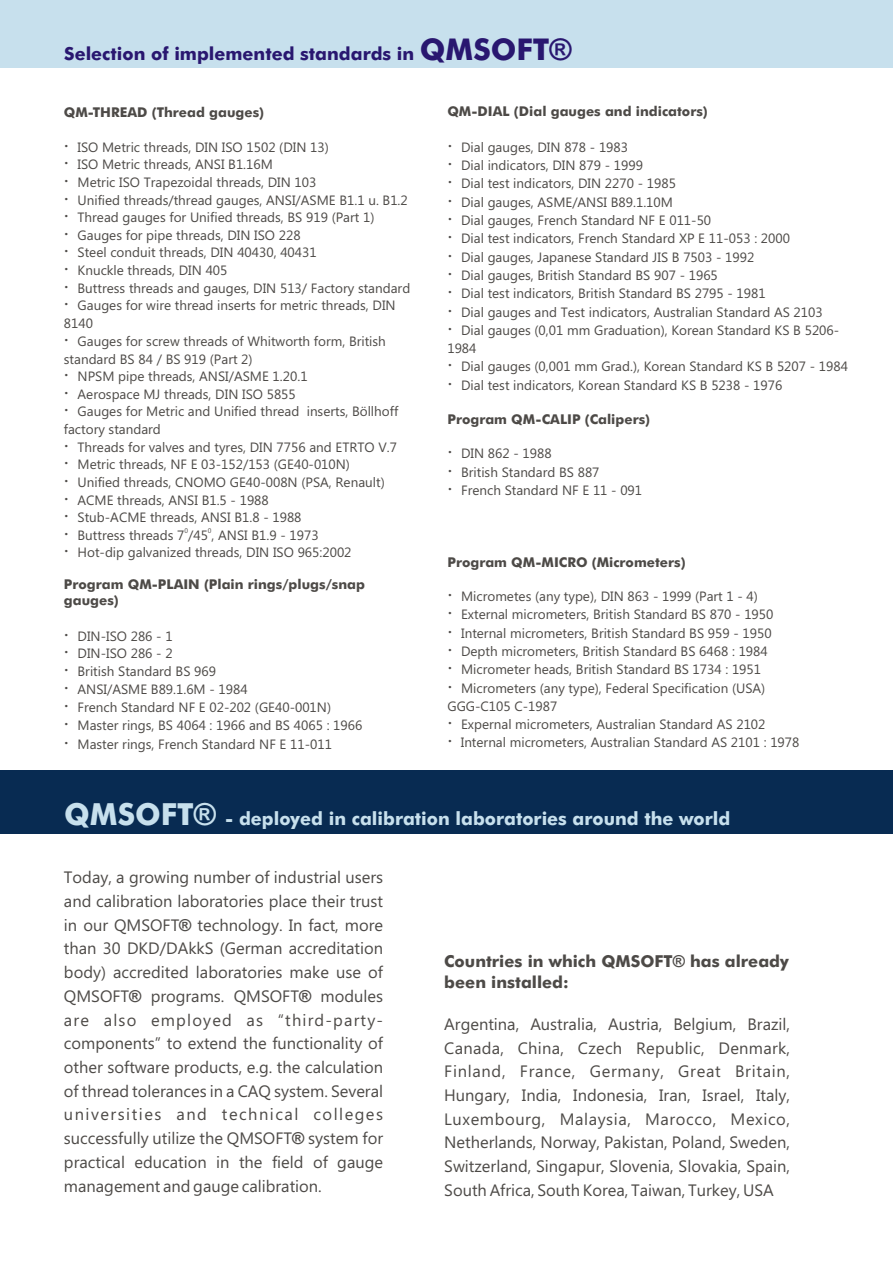
<style>
.page{position:relative;width:893px;height:1263px;background:#fff}
.page>*{position:absolute;margin:0;border:0;box-sizing:border-box;transform-origin:0 0}
.t1{font:500 18.3px "Futura BT";color:#c7e0ed}
.t2{font:500 18px "Futura BT";color:#291770}
.t3{font:16.5px/23.7px "Ebrima";color:#4d4a47;text-align:justify}
.t4{font:500 16.5px/21.5px "Futura BT";color:#4d4a47}
.t5{font:700 16.5px "Arial";color:#4d4a47}
.t6{font:13.5px/18px "Ebrima";color:#4d4a47}
.t7{font:500 13.5px/15.9px "Futura BT";color:#4d4a47}
.t8{font:6.75px "Ebrima";color:#4d4a47}
.s1{font-size:30px}
.s2{font-family:"Arial";font-weight:700;font-size:30px}
.s3{font-size:30.45px}
.s4{font-family:"Arial";font-weight:700;font-size:30.45px}
.s5{font-family:"Arial";font-weight:700}
</style>
<div class="page">
<div style="left:0;top:770px;width:893px;height:64px;background:#082b52"></div>
<div style="left:0;top:0;width:893px;height:68px;background:#c7e0ed"></div>
<h2 class="t2" style="left:64px;top:47px;width:509px">Selection of implemented standards in <span class="s1">QMSOFT</span><span class="s2">®</span></h2>
<p class="t7" style="left:64px;top:105px;width:202px">QM-THREAD (Thread gauges)</p>
<p class="t6" style="left:78px;top:139px;width:253px">ISO Metric threads, DIN ISO 1502 (DIN 13)</p>
<p class="t6" style="left:78px;top:157px;width:197px">ISO Metric threads, ANSI B1.16M</p>
<p class="t6" style="left:78px;top:174px;width:240px">Metric ISO Trapezoidal threads, DIN 103</p>
<p class="t6" style="left:78px;top:192px;width:332px">Unified threads/thread gauges, ANSI/ASME B1.1 u. B1.2</p>
<p class="t6" style="left:78px;top:210px;width:298px">Thread gauges for Unified threads, BS 919 (Part 1)</p>
<p class="t6" style="left:78px;top:227px;width:225px">Gauges for pipe threads, DIN ISO 228</p>
<p class="t6" style="left:78px;top:245px;width:241px">Steel conduit threads, DIN 40430, 40431</p>
<p class="t6" style="left:78px;top:262px;width:151px">Knuckle threads, DIN 405</p>
<p class="t6" style="left:78px;top:280px;width:334px">Buttress threads and gauges, DIN 513/ Factory standard</p>
<p class="t6" style="left:78px;top:298px;width:320px">Gauges for wire thread inserts for metric threads, DIN</p>
<p class="t6" style="left:64px;top:316px;width:31px">8140</p>
<p class="t6" style="left:78px;top:333px;width:310px">Gauges for screw threads of Whitworth form, British</p>
<p class="t6" style="left:64px;top:351px;width:190px">standard BS 84 / BS 919 (Part 2)</p>
<p class="t6" style="left:78px;top:369px;width:232px">NPSM pipe threads, ANSI/ASME 1.20.1</p>
<p class="t6" style="left:78px;top:386px;width:220px">Aerospace MJ threads, DIN ISO 5855</p>
<p class="t6" style="left:78px;top:404px;width:322px">Gauges for Metric and Unified thread inserts, Böllhoff</p>
<p class="t6" style="left:64px;top:422px;width:99px">factory standard</p>
<p class="t6" style="left:78px;top:439px;width:321px">Threads for valves and tyres, DIN 7756 and ETRTO V.7</p>
<p class="t6" style="left:78px;top:457px;width:274px">Metric threads, NF E 03-152/153 (GE40-010N)</p>
<p class="t6" style="left:78px;top:475px;width:309px">Unified threads, CNOMO GE40-008N (PSA, Renault)</p>
<p class="t6" style="left:78px;top:492px;width:193px">ACME threads, ANSI B1.5 - 1988</p>
<p class="t6" style="left:78px;top:510px;width:225px">Stub-ACME threads, ANSI B1.8 - 1988</p>
<p class="t8" style="left:184px;top:528px;width:5px">0</p>
<p class="t8" style="left:208px;top:528px;width:5px">0</p>
<p class="t6" style="left:78px;top:527px;width:275px;line-height:17.5px">Buttress threads 7 /45 , ANSI B1.9 - 1973<br>Hot-dip galvanized threads, DIN ISO 965:2002</p>
<p class="t7" style="left:64px;top:578px;width:303px">Program QM-PLAIN (Plain rings/plugs/snap gauges)</p>
<p class="t6" style="left:78px;top:628px;width:286px">DIN-ISO 286 - 1<br>DIN-ISO 286 - 2<br>British Standard BS 969<br>ANSI/ASME B89.1.6M - 1984<br>French Standard NF E 02-202 (GE40-001N)<br>Master rings, BS 4064 : 1966 and BS 4065 : 1966<br>Master rings, French Standard NF E 11-011</p>
<p class="t7" style="left:447px;top:104px;width:262px">QM-DIAL (Dial gauges and indicators)</p>
<p class="t6" style="left:461px;top:139px;width:168px">Dial gauges, DIN 878 - 1983</p>
<p class="t6" style="left:461px;top:158px;width:183px">Dial indicators, DIN 879 - 1999</p>
<p class="t6" style="left:461px;top:176px;width:216px">Dial test indicators, DIN 2270 - 1985</p>
<p class="t6" style="left:461px;top:194px;width:213px">Dial gauges, ASME/ANSI B89.1.10M</p>
<p class="t6" style="left:461px;top:213px;width:252px">Dial gauges, French Standard NF E 011-50</p>
<p class="t6" style="left:461px;top:231px;width:330px">Dial test indicators, French Standard XP E 11-053 : 2000</p>
<p class="t6" style="left:461px;top:249px;width:295px">Dial gauges, Japanese Standard JIS B 7503 - 1992</p>
<p class="t6" style="left:461px;top:267px;width:258px">Dial gauges, British Standard BS 907 - 1965</p>
<p class="t6" style="left:461px;top:286px;width:306px">Dial test indicators, British Standard BS 2795 - 1981</p>
<p class="t6" style="left:461px;top:304px;width:363px">Dial gauges and Test indicators, Australian Standard AS 2103</p>
<p class="t6" style="left:461px;top:322px;width:380px">Dial gauges (0,01 mm Graduation), Korean Standard KS B 5206-</p>
<p class="t6" style="left:447px;top:340px;width:31px">1984</p>
<p class="t6" style="left:461px;top:359px;width:388px">Dial gauges (0,001 mm Grad.), Korean Standard KS B 5207 - 1984</p>
<p class="t6" style="left:461px;top:377px;width:323px">Dial test indicators, Korean Standard KS B 5238 - 1976</p>
<p class="t7" style="left:447px;top:412px;width:204px">Program QM-CALIP (Calipers)</p>
<p class="t6" style="left:461px;top:446px;width:183px">DIN 862 - 1988<br>British Standard BS 887<br>French Standard NF E 11 - 091</p>
<p class="t7" style="left:447px;top:555px;width:240px">Program QM-MICRO (Micrometers)</p>
<p class="t6" style="left:461px;top:589px;width:298px">Micrometes (any type), DIN 863 - 1999 (Part 1 - 4)</p>
<p class="t6" style="left:461px;top:607px;width:314px">External micrometers, British Standard BS 870 - 1950</p>
<p class="t6" style="left:461px;top:625px;width:312px">Internal micrometers, British Standard BS 959 - 1950</p>
<p class="t6" style="left:461px;top:643px;width:308px">Depth micrometers, British Standard BS 6468 : 1984</p>
<p class="t6" style="left:461px;top:662px;width:302px">Micrometer heads, British Standard BS 1734 : 1951</p>
<p class="t6" style="left:461px;top:680px;width:306px">Micrometers (any type), Federal Specification (USA)</p>
<p class="t6" style="left:447px;top:698px;width:111px">GGG-C105 C-1987</p>
<p class="t6" style="left:461px;top:716px;width:306px">Expernal micrometers, Australian Standard AS 2102</p>
<p class="t6" style="left:461px;top:735px;width:340px">Internal micrometers, Australian Standard AS 2101 : 1978</p>
<h1 class="t1" style="left:64px;top:811px;width:668px"><span class="s3">QMSOFT</span><span class="s4">®</span> - deployed in calibration laboratories around the world</h1>
<p class="t3" style="left:64px;top:867px;width:321px">Today, a growing number of industrial users and calibration laboratories place their trust in our QMSOFT<span class="s5">®</span> technology. In fact, more than 30 DKD/DAkkS (German accreditation body) accredited laboratories make use of QMSOFT<span class="s5">®</span> programs. QMSOFT<span class="s5">®</span> modules are also employed as “third-party&shy;components” to extend the functionality of other software products, e.g. the calculation of thread tolerances in a CAQ system. Several universities and technical colleges successfully utilize the QMSOFT<span class="s5">®</span> system for practical education in the field of gauge management and gauge calibration.</p>
<p class="t4" style="left:444px;top:952px;width:346px">Countries in which QMSOFT has already been installed:</p>
<p class="t3" style="left:444px;top:1014px;width:347px">Argentina, Australia, Austria, Belgium, Brazil, Canada, China, Czech Republic, Denmark, Finland, France, Germany, Great Britain, Hungary, India, Indonesia, Iran, Israel, Italy, Luxembourg, Malaysia, Marocco, Mexico, Netherlands, Norway, Pakistan, Poland, Sweden, Switzerland, Singapur, Slovenia, Slovakia, Spain, South Africa, South Korea, Taiwan, Turkey, USA</p>
<p class="t5" style="left:673px;top:955px;width:14px">®</p>
</div>
